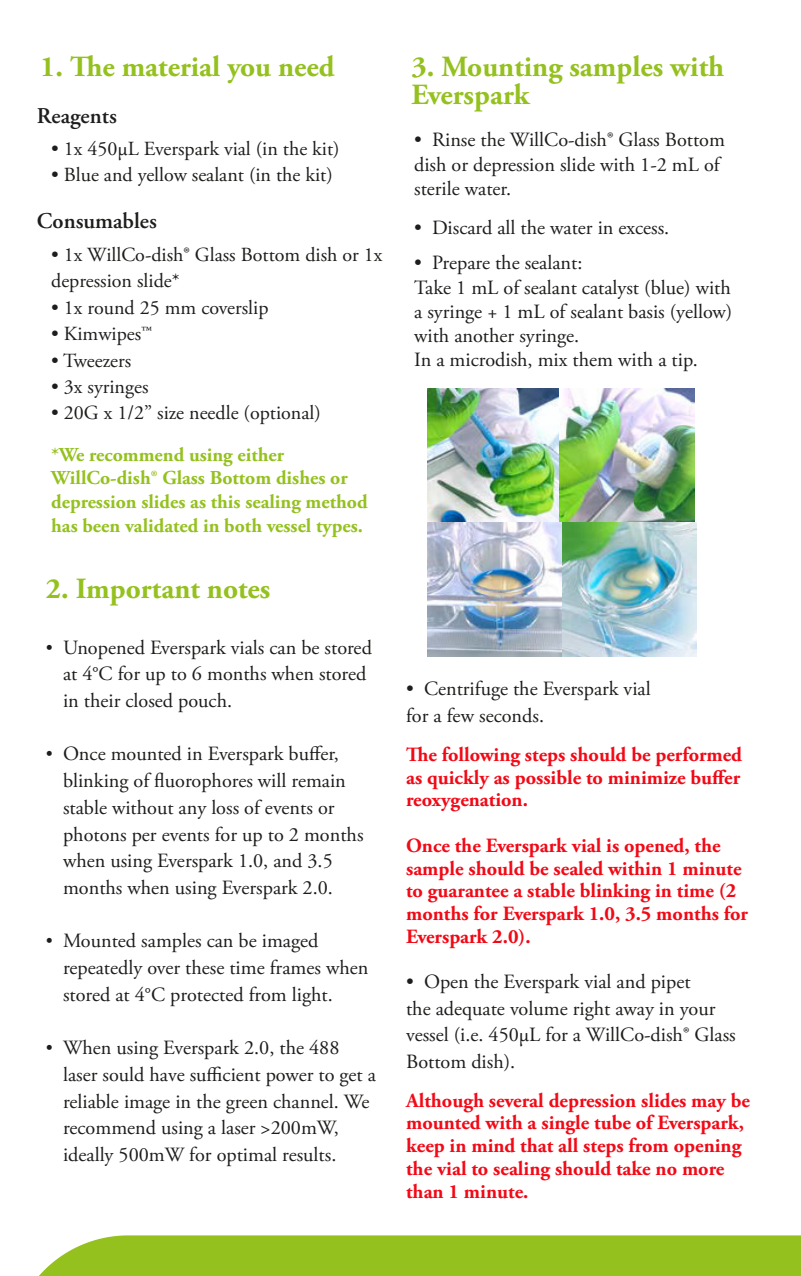
<style>
.page{position:relative;width:801px;height:1276px;background:#fff}
.page>*{position:absolute;margin:0;border:0;box-sizing:border-box;transform-origin:0 0}
.t1{font:700 29.25px/28.8px "Adobe Garamond Pro";color:#94c11e}
.t2{font:600 22.5px "Adobe Garamond Pro";color:#1d1d1b}
.t3{font:20.25px/26.8px "Adobe Garamond Pro";color:#1d1d1b}
.t4{font:700 20.25px/22.8px "Adobe Garamond Pro";color:#f20916}
.t5{font:20px/26.5px "Adobe Garamond Pro";color:#1d1d1b}
.t6{font:700 19.75px/23.8px "Adobe Garamond Pro";color:#94c11e}
.s1{font-family:"Times New Roman"}
</style>
<div class="page">
<div style="left:39px;top:1235px;width:761px;height:41px;background:#94c11e"></div>
<img style="left:428px;top:388px;width:266px;height:135px">
<img style="left:428px;top:523px;width:268px;height:134px">
<h1 class="t1" style="left:40px;top:52px;width:296px">1. The material you need</h1>
<p class="t2" style="left:37px;top:103px;width:81px">Reagents</p>
<p class="t5" style="left:51px;top:136px;width:290px">• 1x 450µL Everspark vial (in the kit)</p>
<p class="t5" style="left:51px;top:162px;width:283px">• Blue and yellow sealant (in the kit)</p>
<h1 class="t1" style="left:411px;top:52px;width:314px">3. Mounting samples with<br>Everspark</h1>
<p class="t3" style="left:414px;top:128px;width:312px;line-height:24.2px">• Rinse the WillCo-dish® Glass Bottom dish or depression slide with 1-2 mL of sterile water.</p>
<p class="t2" style="left:37px;top:208px;width:121px">Consumables</p>
<p class="t3" style="left:414px;top:215px;width:256px">• Discard all the water in excess.</p>
<p class="t5" style="left:51px;top:242px;width:333px">• 1x WillCo-dish® Glass Bottom dish or 1x depression slide*</p>
<p class="t5" style="left:51px;top:295px;width:219px">• 1x round 25 mm coverslip</p>
<p class="t5" style="left:51px;top:321px;width:103px">• Kimwipes™</p>
<p class="t5" style="left:51px;top:348px;width:81px">• Tweezers</p>
<p class="t5" style="left:51px;top:374px;width:99px">• 3x syringes</p>
<p class="t5" style="left:51px;top:400px;width:271px">• 20G x 1/2” size needle (optional)</p>
<p class="t6" style="left:51px;top:443px;width:318px">*We recommend using either WillCo-dish® Glass Bottom dishes or depression slides as this sealing method has been validated in both vessel types.</p>
<h1 class="t1" style="left:46px;top:575px;width:226px">2. Important notes</h1>
<p class="t3" style="left:63px;top:634px;width:310px;text-indent:-17px"><span class="s1">•</span> Unopened Everspark vials can be stored at 4°C for up to 6 months when stored in their closed pouch.</p>
<p class="t3" style="left:63px;top:741px;width:302px;text-indent:-17px"><span class="s1">•</span> Once mounted in Everspark buffer, blinking of fluorophores will remain stable without any loss of events or photons per events for up to 2 months when using Everspark 1.0, and 3.5 months when using Everspark 2.0.</p>
<p class="t3" style="left:63px;top:928px;width:307px;text-indent:-17px"><span class="s1">•</span> Mounted samples can be imaged repeatedly over these time frames when stored at 4°C protected from light.</p>
<p class="t3" style="left:63px;top:1035px;width:314px;text-indent:-17px"><span class="s1">•</span> When using Everspark 2.0, the 488 laser sould have sufficient power to get a reliable image in the green channel. We recommend using a laser &gt;200mW, ideally 500mW for optimal results.</p>
<p class="t3" style="left:414px;top:252px;width:320px;line-height:24.2px">• Prepare the sealant:<br>Take 1 mL of sealant catalyst (blue) with a syringe + 1 mL of sealant basis (yellow) with another syringe.<br>In a microdish, mix them with a tip.</p>
<p class="t3" style="left:406px;top:676px;width:246px">• Centrifuge the Everspark vial for a few seconds.</p>
<p class="t4" style="left:406px;top:743px;width:337px;text-align:justify">The following steps should be performed as quickly as possible to minimize buffer reoxygenation.</p>
<p class="t4" style="left:406px;top:834px;width:343px">Once the Everspark vial is opened, the sample should be sealed within 1 minute to guarantee a stable blinking in time (2 months for Everspark 1.0, 3.5 months for Everspark 2.0).</p>
<p class="t3" style="left:406px;top:969px;width:331px">• Open the Everspark vial and pipet<br>the adequate volume right away in your vessel (i.e. 450µL for a WillCo-dish® Glass<br>Bottom dish).</p>
<p class="t4" style="left:406px;top:1089px;width:345px">Although several depression slides may be mounted with a single tube of Everspark, keep in mind that all steps from opening the vial to sealing should take no more than 1 minute.</p>
</div>
